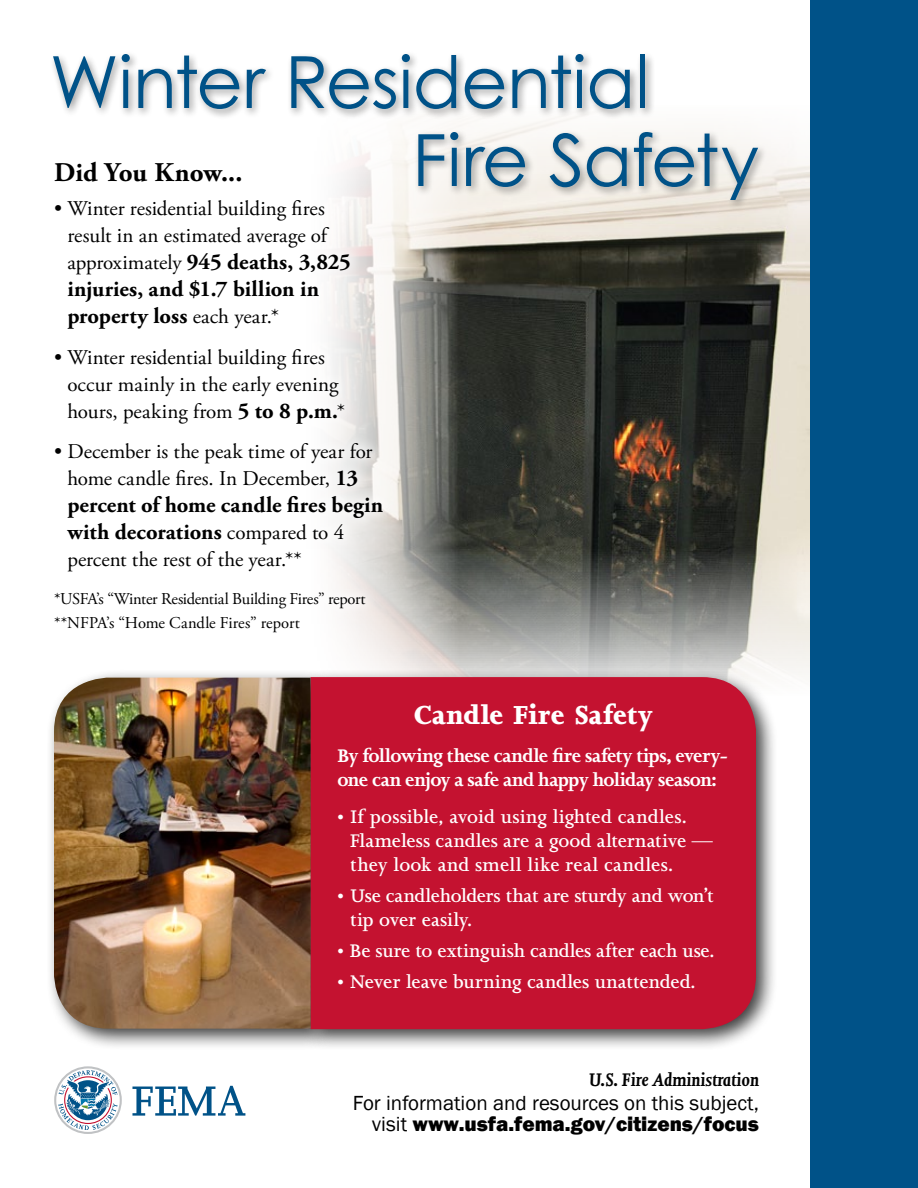
<style>
.page{position:relative;width:918px;height:1188px;background:#fff}
.page>*{position:absolute;margin:0;border:0;box-sizing:border-box;transform-origin:0 0}
.t1{font:72px "Century Gothic";letter-spacing:-.01em;color:#005288}
.Call-out_box{font:800 30px "Joanna MT Std";color:#fff}
.body{font:700 27px "Adobe Garamond Pro";color:#000}
.bullets{font:700 22.5px/27px "Adobe Garamond Pro";color:#000}
.Call-out_box_bullets{font:600 21px/24px "Joanna MT Std";letter-spacing:-.005em;color:#fff}
.bullets-2{font:21px/27px "Adobe Garamond Pro";color:#000;text-align:right}
.Call-out_box-2{font:700 21px/24px "Joanna MT Std";letter-spacing:-.03em;color:#fff}
.t2{font:21px "Franklin Gothic";color:#000}
.t3{font:800 21px "Franklin Gothic";color:#000}
.t4{font:italic 700 21px "Joanna MT Std";color:#000}
.t5{font:16.5px "Adobe Garamond Pro";letter-spacing:-.01em;color:#000}
.s1{font-weight:400;font-size:21px}
.s2{font-weight:700;font-size:22.5px}
.s3{font-weight:400}
</style>
<div class="page">
<img style="left:356px;top:147px;width:454px;height:528px">
<div style="left:45px;top:669px;width:288px;height:382px;background:#000;opacity:.75"></div>
<div style="left:49px;top:50px;width:719px;height:161px;background:#000;opacity:.4"></div>
<div style="left:302px;top:669px;width:476px;height:382px;background:#000;opacity:.75"></div>
<div style="left:310px;top:677px;width:446px;height:352px;background:#c41230"></div>
<div style="left:43px;top:150px;width:352px;height:494px;background:#fff"></div>
<img style="left:54px;top:678px;width:256px;height:351px">
<svg style="left:132px;top:1086px;width:113px;height:30px"></svg>
<svg style="left:54px;top:1066px;width:68px;height:68px"></svg>
<div style="left:810px;top:0;width:108px;height:1188px;background:#005288"></div>
<p class="t1" style="left:50px;top:32px;width:601px">Winter Residential</p>
<p class="body" style="left:54px;top:157px;width:190px">Did You Know...</p>
<p class="bullets-2" style="left:54px;top:196px;width:274px">• Winter residential building fires result in an estimated average of</p>
<p class="bullets" style="left:67px;top:249px;width:285px"><span class="s1">approximately</span> 945 deaths, 3,825 injuries, and $1.7 billion in property loss <span class="s1">each year.*</span></p>
<p class="bullets-2" style="left:67px;top:344px;width:279px;text-align:left;text-indent:-13px">• Winter residential building fires occur mainly in the early evening hours, peaking from <span class="s2">5 to 8 p.m.</span>*</p>
<p class="bullets-2" style="left:54px;top:439px;width:320px;text-align:center">• December is the peak time of year for home candle fires. In December, <span class="s2">13</span></p>
<p class="bullets" style="left:67px;top:492px;width:317px">percent of home candle fires begin with decorations <span class="s1">compared to 4</span></p>
<p class="bullets-2" style="left:67px;top:547px;width:236px">percent the rest of the year.**</p>
<p class="t5" style="left:54px;top:588px;width:313px">*USFA’s “Winter Residential Building Fires” report</p>
<p class="t5" style="left:54px;top:612px;width:247px">**NFPA’s “Home Candle Fires” report</p>
<p class="t1" style="left:412px;top:110px;width:348px">Fire Safety</p>
<p class="Call-out_box" style="left:414px;top:699px;width:240px">Candle Fire Safety</p>
<p class="Call-out_box-2" style="left:338px;top:744px;width:392px">By following these candle fire safety tips, every&shy;one can enjoy a safe and happy holiday season:</p>
<p class="Call-out_box_bullets" style="left:350px;top:805px;width:364px;text-indent:-13px">• If possible, avoid using lighted candles.<br>Flameless candles are a good alternative — they look and smell like real candles.</p>
<p class="Call-out_box_bullets" style="left:350px;top:884px;width:365px;text-indent:-13px">• Use candleholders that are sturdy and won’t tip over easily.</p>
<p class="Call-out_box_bullets" style="left:338px;top:939px;width:379px">• Be sure to extinguish candles after each use.</p>
<p class="Call-out_box_bullets" style="left:338px;top:969px;width:360px">• Never leave burning candles unattended.</p>
<p class="t4" style="left:589px;top:1068px;width:172px">U.S. Fire Administration</p>
<p class="t2" style="left:353px;top:1090px;width:408px">For information and resources on this subject,</p>
<p class="t3" style="left:372px;top:1110px;width:389px"><span class="s3">visit</span> www.usfa.fema.gov/citizens/focus</p>
</div>
